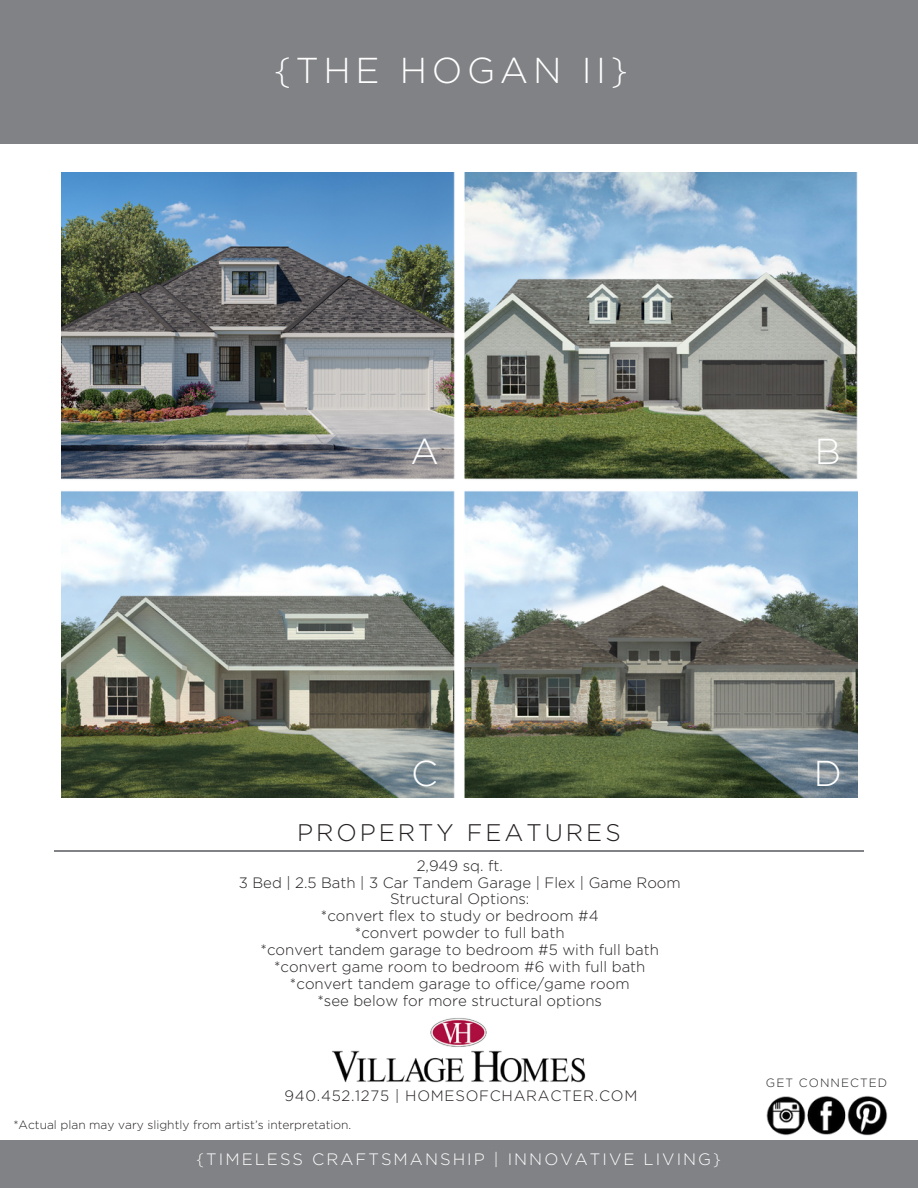
<style>
.page{position:relative;width:918px;height:1188px;background:#fff}
.page>*{position:absolute;margin:0;border:0;box-sizing:border-box;transform-origin:0 0}
.t1{font:300 36px "Gotham";letter-spacing:.13em;color:#fff}
.t2{font:300 24px "Gotham";letter-spacing:.125em;color:#231f20}
.t3{font:300 16.5px "Gotham";letter-spacing:.125em;color:#fff}
.t4{font:300 15px/16.8px "Gotham";color:#231f20;text-align:center}
.t5{font:300 15px "Gotham";letter-spacing:.05em;color:#231f20}
.t6{font:300 12px "Gotham";color:#231f20}
.t7{font:300 12px "Gotham";letter-spacing:.09em;color:#231f20}
</style>
<div class="page">
<div style="left:0;top:0;width:918px;height:144px;background:#818285"></div>
<div style="left:0;top:1140px;width:918px;height:48px;background:#818285"></div>
<img style="left:766px;top:1096px;width:121px;height:40px">
<img style="left:332px;top:1018px;width:254px;height:65px">
<hr style="left:54px;top:850px;width:810px;height:1px;background:#818285">
<img style="left:62px;top:172px;width:795px;height:626px">
<p class="t1" style="left:274px;top:48px;width:356px">{THE HOGAN II}</p>
<p class="t1" style="left:410px;top:429px;width:30px">A</p>
<h4 class="t1" style="left:815px;top:429px;width:27px">B</h4>
<p class="t1" style="left:411px;top:751px;width:28px">C</p>
<h3 class="t2" style="left:297px;top:818px;width:325px">PROPERTY FEATURES</h3>
<h3 class="t4" style="left:239px;top:857px;width:443px">2,949 sq. ft.<br>3 Bed | 2.5 Bath | 3 Car Tandem Garage | Flex | Game Room Structural Options:<br>*convert flex to study or bedroom #4<br>*convert powder to full bath<br>*convert tandem garage to bedroom #5 with full bath *convert game room to bedroom #6 with full bath<br>*convert tandem garage to office/game room<br>*see below for more structural options</h3>
<p class="t5" style="left:284px;top:1086px;width:354px">940.452.1275 | HOMESOFCHARACTER.COM</p>
<p class="t6" style="left:14px;top:1118px;width:339px">*Actual plan may vary slightly from artist’s interpretation.</p>
<p class="t3" style="left:196px;top:1149px;width:526px">{TIMELESS CRAFTSMANSHIP | INNOVATIVE LIVING}</p>
<h2 class="t1" style="left:814px;top:751px;width:30px">D</h2>
<h5 class="t7" style="left:766px;top:1075px;width:123px">GET CONNECTED</h5>
</div>
